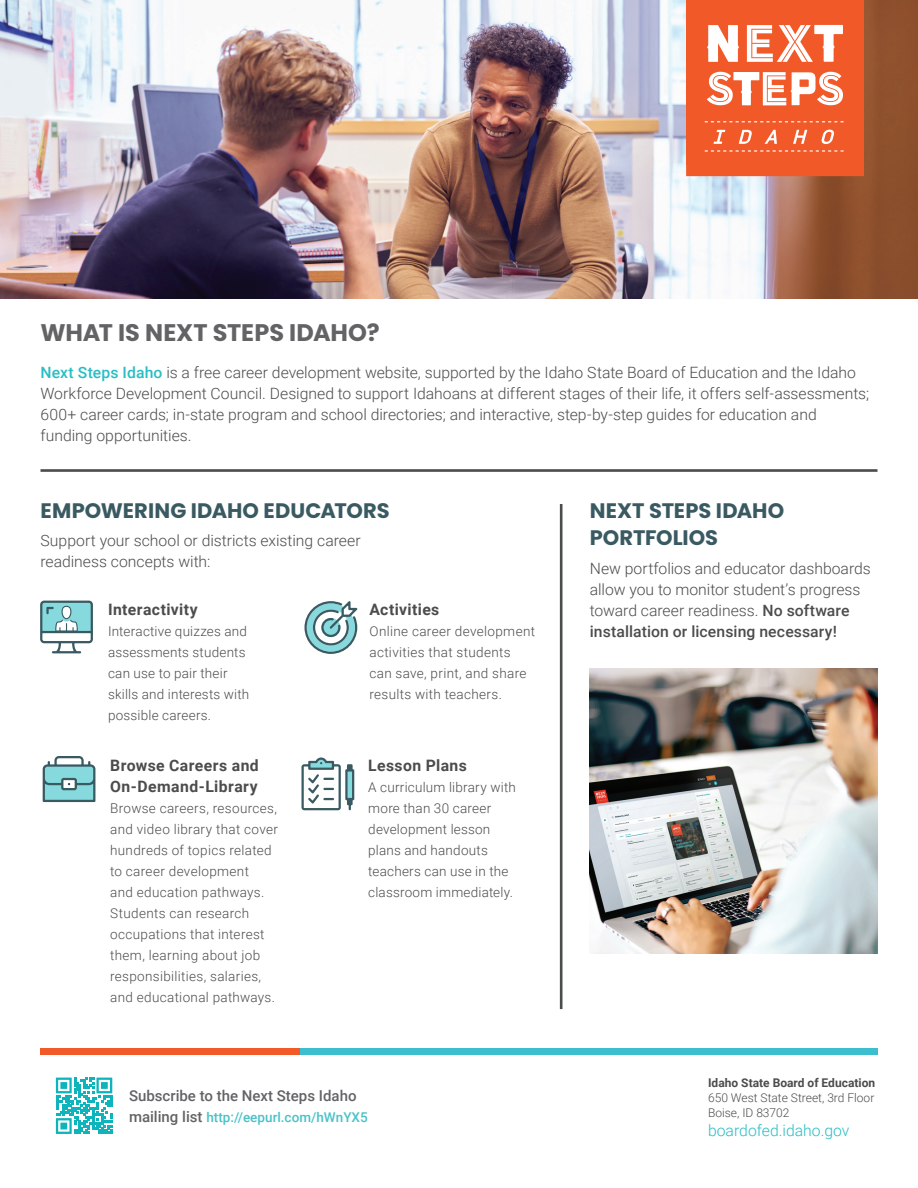
<style>
.page{position:relative;width:918px;height:1188px;background:#fff}
.page>*{position:absolute;margin:0;border:0;box-sizing:border-box;transform-origin:0 0}
.t1{font:700 24px "Poppins";letter-spacing:-.005em;color:#636366}
.t2{font:700 21px/27px "Poppins";color:#3a5a62}
.t3{font:700 15.75px/21px "Roboto";letter-spacing:.025em;color:#4b4c4d}
.t4{font:300 15.75px "Roboto";color:#28bec4}
.t5{font:300 15.6px/21px "Roboto";color:#4b4c4d}
.t6{font:500 15px "Roboto";color:#636366}
.t7{font:300 13.5px/21px "Roboto";letter-spacing:.02em;color:#4b4c4d}
.t8{font:500 13.5px "Roboto";color:#49c2c8}
.t9{font:300 12px/15px "Roboto";color:#4b4c4d}
.t10{font:700 12px "Roboto";color:#4b4c4d}
.s1{font-weight:500;color:#28bec4}
.s2{font-size:15px;color:#636366}
.s3{font-weight:500}
</style>
<div class="page">
<img style="left:0;top:0;width:918px;height:298px">
<svg style="left:686px;top:0;width:178px;height:176px;background:#f3764f"></svg>
<hr style="left:40px;top:469px;width:838px;height:3px;background:#4b4c4d">
<svg style="left:302px;top:757px;width:52px;height:53px"></svg>
<svg style="left:43px;top:756px;width:52px;height:46px;background:#87bdc2"></svg>
<svg style="left:40px;top:601px;width:53px;height:52px"></svg>
<div style="left:300px;top:1048px;width:578px;height:7px;background:#3dbecf"></div>
<div style="left:40px;top:1048px;width:260px;height:7px;background:#f15929"></div>
<img style="left:590px;top:668px;width:288px;height:286px">
<hr style="left:560px;top:504px;width:2px;height:505px;background:#4b4c4d">
<svg style="left:304px;top:601px;width:53px;height:53px"></svg>
<svg style="left:55px;top:1077px;width:58px;height:57px"></svg>
<h1 class="t1" style="left:40px;top:319px;width:341px">WHAT IS NEXT STEPS IDAHO?</h1>
<p class="t5" style="left:40px;top:362px;width:830px"><span class="s1">Next Steps Idaho</span> is a free career development website, supported by the Idaho State Board of Education and the Idaho Workforce Development Council. Designed to support Idahoans at different stages of their life, it offers self-assessments; 600+ career cards; in-state program and school directories; and interactive, step-by-step guides for education and funding opportunities.</p>
<h2 class="t2" style="left:40px;top:497px;width:351px">EMPOWERING IDAHO EDUCATORS</h2>
<p class="t5" style="left:40px;top:529px;width:322px">Support your school or districts existing career readiness concepts with:</p>
<p class="t3" style="left:108px;top:598px;width:91px">Interactivity</p>
<p class="t7" style="left:108px;top:620px;width:143px">Interactive quizzes and assessments students can use to pair their skills and interests with possible careers.</p>
<p class="t3" style="left:369px;top:598px;width:71px">Activities</p>
<p class="t7" style="left:369px;top:620px;width:167px">Online career development activities that students can save, print, and share results with teachers.</p>
<p class="t3" style="left:110px;top:754px;width:150px">Browse Careers and<br>On-Demand-Library</p>
<p class="t7" style="left:110px;top:797px;width:169px">Browse careers, resources, and video library that cover hundreds of topics related to career development<br>and education pathways.<br>Students can research occupations that interest them, learning about job responsibilities, salaries, and educational pathways.</p>
<p class="t3" style="left:368px;top:754px;width:100px">Lesson Plans</p>
<p class="t7" style="left:368px;top:776px;width:149px">A curriculum library with more than 30 career development lesson plans and handouts teachers can use in the classroom immediately.</p>
<p class="t6" style="left:129px;top:1085px;width:229px">Subscribe to the Next Steps Idaho</p>
<p class="t8" style="left:129px;top:1108px;width:240px"><span class="s2">mailing list</span> http://eepurl.com/hWnYX5</p>
<h2 class="t2" style="left:590px;top:497px;width:196px">NEXT STEPS IDAHO<br>PORTFOLIOS</h2>
<p class="t5" style="left:590px;top:558px;width:283px">New portfolios and educator dashboards allow you to monitor student’s progress toward career readiness. <span class="s3">No software installation or licensing necessary!</span></p>
<p class="t10" style="left:708px;top:1075px;width:169px">Idaho State Board of Education</p>
<p class="t9" style="left:708px;top:1090px;width:168px">650 West State Street, 3rd Floor<br>Boise, ID 83702</p>
<p class="t4" style="left:708px;top:1120px;width:143px">boardofed.idaho.gov</p>
</div>
